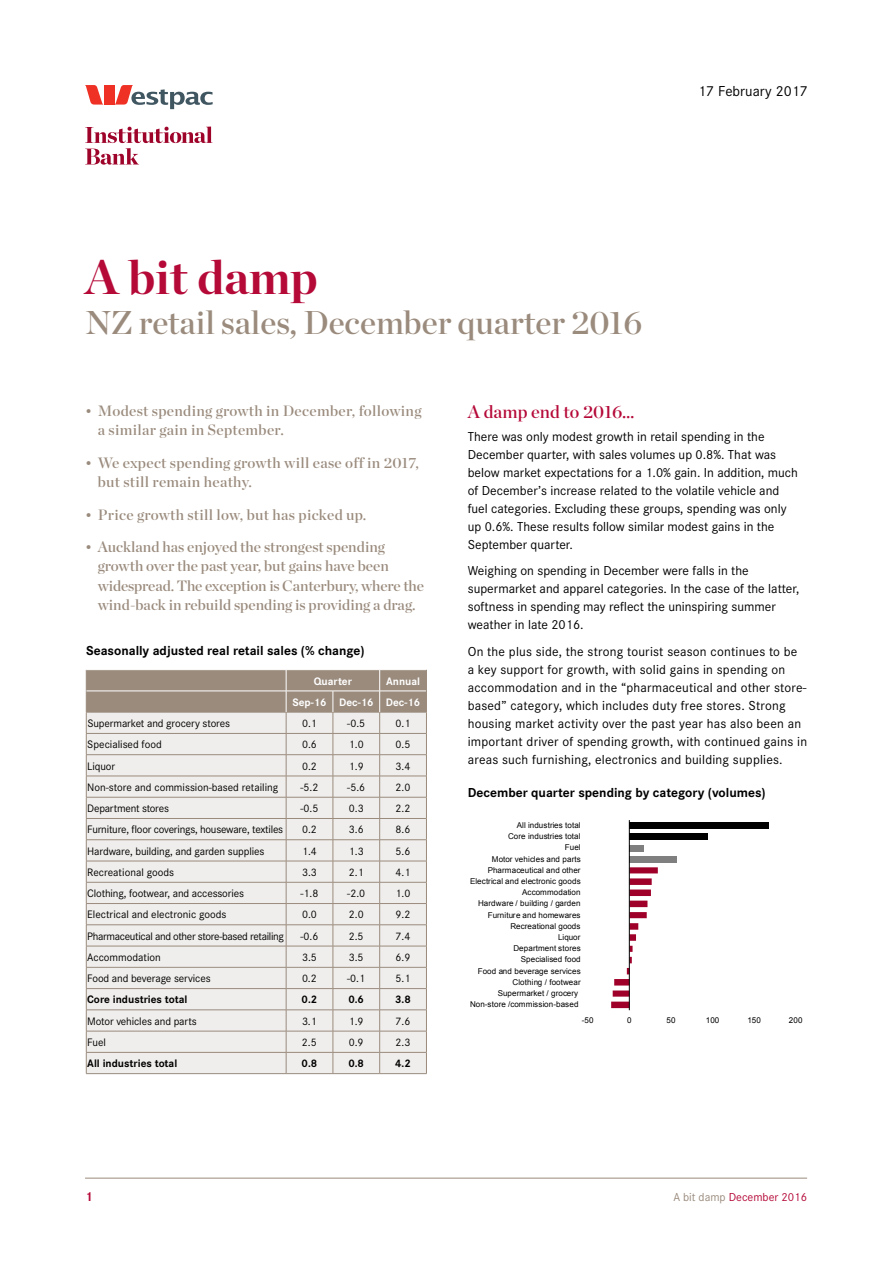
<style>
.page{position:relative;width:893px;height:1263px;background:#fff}
.page>*{position:absolute;margin:0;border:0;box-sizing:border-box;transform-origin:0 0}
.t1{font:700 48px "Chronicle Display";letter-spacing:-.005em;color:#b50938}
.t2{font:33px "Chronicle Display Semi";color:#9a8b7d}
.t3{font:18px "Chronicle Display Semi";color:#b50938}
.t4{font:15px/19.5px "Chronicle Display Semi";color:#9a8b7d}
.t5{font:15px/19.5px "Chronicle Display Semi";letter-spacing:.02em;color:#9a8b7d}
.t6{font:15px "Corporate S";color:#000}
.t7{font:13.5px/18px "Corporate S";color:#000}
.t8{font:700 13.5px "Corporate S";color:#000}
.t9{font:700 13.5px "Corporate S";color:#b50938}
.t10{font:12px "Corporate S";color:#b50938}
.t11{font:11.25px "Corporate S";letter-spacing:-.01em;color:#000}
.t12{font:700 11.25px "Corporate S";color:#000}
.t13{font:11.25px "Corporate S";letter-spacing:-.03em;color:#000}
.t14{font:700 11.25px/21.3px "Corporate S";color:#fff;text-align:right}
.t15{font:8.1px "Arial";letter-spacing:.015em;color:#000}
.s1{color:#9a8b7d}
</style>
<div class="page">
<svg style="left:85px;top:127px;width:128px;height:38px"></svg>
<svg style="left:85px;top:85px;width:18px;height:20px"></svg>
<div style="left:104px;top:85px;width:10px;height:20px;background:#ee3124"></div>
<svg style="left:115px;top:85px;width:98px;height:24px"></svg>
<hr style="left:85px;top:1178px;width:722px;height:1px;background:#9a8b7d">
<div style="left:629px;top:856px;width:48px;height:6px;background:#7f7f7f"></div>
<div style="left:629px;top:845px;width:15px;height:6px;background:#7f7f7f"></div>
<div style="left:629px;top:834px;width:78px;height:6px;background:#000"></div>
<div style="left:629px;top:822px;width:140px;height:7px;background:#000"></div>
<svg style="left:611px;top:867px;width:47px;height:141px"></svg>
<hr style="left:629px;top:820px;width:1px;height:190px;background:#000">
<hr style="left:86px;top:1073px;width:200px;height:1px;background:#9a8b7d">
<hr style="left:286px;top:1073px;width:47px;height:1px;background:#9a8b7d">
<hr style="left:333px;top:1073px;width:47px;height:1px;background:#9a8b7d">
<hr style="left:380px;top:1073px;width:47px;height:1px;background:#9a8b7d">
<svg style="left:86px;top:670px;width:341px;height:403px;background:#e2deda"></svg>
<p class="t6" style="left:698px;top:83px;width:111px">17 February 2017</p>
<h1 class="t1" style="left:85px;top:247px;width:234px">A bit damp</h1>
<h2 class="t2" style="left:85px;top:302px;width:559px">NZ retail sales, December quarter 2016</h2>
<p class="t5" style="left:98px;top:401px;width:325px;text-indent:-13px">• Modest spending growth in December, following a similar gain in September.</p>
<p class="t5" style="left:98px;top:453px;width:323px;text-indent:-13px">• We expect spending growth will ease off in 2017, but still remain heathy.</p>
<p class="t5" style="left:85px;top:504px;width:283px">• Price growth still low, but has picked up.</p>
<p class="t4" style="left:98px;top:537px;width:328px;text-indent:-13px">• Auckland has enjoyed the strongest spending growth over the past year, but gains have been widespread. The exception is Canterbury, where the wind-back in rebuild spending is providing a drag.</p>
<p class="t8" style="left:86px;top:643px;width:280px">Seasonally adjusted real retail sales (% change)</p>
<p class="t14" style="left:314px;top:670px;width:40px">Quarter</p>
<p class="t14" style="left:292px;top:670px;width:129px">Annual<br>Sep-16 Dec-16 Dec-16</p>
<p class="t11" style="left:87px;top:717px;width:144px">Supermarket and grocery stores</p>
<p class="t11" style="left:302px;top:717px;width:16px">0.1</p>
<p class="t11" style="left:347px;top:717px;width:19px">-0.5</p>
<p class="t11" style="left:396px;top:717px;width:16px">0.1</p>
<p class="t11" style="left:87px;top:738px;width:76px">Specialised food</p>
<p class="t11" style="left:302px;top:738px;width:16px">0.6</p>
<p class="t11" style="left:349px;top:738px;width:16px">1.0</p>
<p class="t11" style="left:396px;top:738px;width:16px">0.5</p>
<p class="t11" style="left:87px;top:759px;width:29px">Liquor</p>
<p class="t11" style="left:302px;top:759px;width:16px">0.2</p>
<p class="t11" style="left:349px;top:759px;width:16px">1.9</p>
<p class="t11" style="left:396px;top:759px;width:16px">3.4</p>
<p class="t11" style="left:87px;top:781px;width:193px">Non-store and commission-based retailing</p>
<p class="t11" style="left:300px;top:781px;width:19px">-5.2</p>
<p class="t11" style="left:347px;top:781px;width:19px">-5.6</p>
<p class="t11" style="left:396px;top:781px;width:16px">2.0</p>
<p class="t11" style="left:87px;top:802px;width:83px">Department stores</p>
<p class="t11" style="left:300px;top:802px;width:19px">-0.5</p>
<p class="t11" style="left:349px;top:802px;width:16px">0.3</p>
<p class="t11" style="left:396px;top:802px;width:16px">2.2</p>
<p class="t11" style="left:87px;top:823px;width:197px">Furniture, floor coverings, houseware, textiles</p>
<p class="t11" style="left:302px;top:823px;width:16px">0.2</p>
<p class="t11" style="left:349px;top:823px;width:16px">3.6</p>
<p class="t11" style="left:396px;top:823px;width:16px">8.6</p>
<p class="t11" style="left:87px;top:844px;width:179px">Hardware, building, and garden supplies</p>
<p class="t11" style="left:302px;top:844px;width:16px">1.4</p>
<p class="t11" style="left:349px;top:844px;width:16px">1.3</p>
<p class="t11" style="left:396px;top:844px;width:16px">5.6</p>
<p class="t11" style="left:87px;top:866px;width:88px">Recreational goods</p>
<p class="t11" style="left:302px;top:866px;width:16px">3.3</p>
<p class="t11" style="left:349px;top:866px;width:16px">2.1</p>
<p class="t11" style="left:396px;top:866px;width:16px">4.1</p>
<p class="t11" style="left:87px;top:887px;width:158px">Clothing, footwear, and accessories</p>
<p class="t11" style="left:300px;top:887px;width:19px">-1.8</p>
<p class="t11" style="left:347px;top:887px;width:19px">-2.0</p>
<p class="t11" style="left:396px;top:887px;width:16px">1.0</p>
<p class="t11" style="left:87px;top:908px;width:141px">Electrical and electronic goods</p>
<p class="t11" style="left:302px;top:908px;width:16px">0.0</p>
<p class="t11" style="left:349px;top:908px;width:16px">2.0</p>
<p class="t11" style="left:396px;top:908px;width:16px">9.2</p>
<p class="t13" style="left:87px;top:929px;width:198px">Pharmaceutical and other store-based retailing</p>
<p class="t11" style="left:300px;top:929px;width:19px">-0.6</p>
<p class="t11" style="left:349px;top:929px;width:16px">2.5</p>
<p class="t11" style="left:396px;top:929px;width:16px">7.4</p>
<p class="t11" style="left:87px;top:951px;width:75px">Accommodation</p>
<p class="t11" style="left:302px;top:951px;width:16px">3.5</p>
<p class="t11" style="left:349px;top:951px;width:16px">3.5</p>
<p class="t11" style="left:396px;top:951px;width:16px">6.9</p>
<p class="t11" style="left:87px;top:972px;width:125px">Food and beverage services</p>
<p class="t11" style="left:302px;top:972px;width:16px">0.2</p>
<p class="t11" style="left:347px;top:972px;width:19px">-0.1</p>
<p class="t11" style="left:396px;top:972px;width:16px">5.1</p>
<p class="t12" style="left:87px;top:993px;width:102px">Core industries total</p>
<p class="t12" style="left:302px;top:993px;width:17px">0.2</p>
<p class="t12" style="left:348px;top:993px;width:17px">0.6</p>
<p class="t12" style="left:395px;top:993px;width:17px">3.8</p>
<p class="t11" style="left:87px;top:1014px;width:111px">Motor vehicles and parts</p>
<p class="t11" style="left:302px;top:1014px;width:16px">3.1</p>
<p class="t11" style="left:349px;top:1014px;width:16px">1.9</p>
<p class="t11" style="left:396px;top:1014px;width:16px">7.6</p>
<p class="t11" style="left:87px;top:1036px;width:20px">Fuel</p>
<p class="t11" style="left:302px;top:1036px;width:16px">2.5</p>
<p class="t11" style="left:349px;top:1036px;width:16px">0.9</p>
<p class="t11" style="left:395px;top:1036px;width:16px">2.3</p>
<p class="t12" style="left:87px;top:1057px;width:92px">All industries total</p>
<p class="t12" style="left:302px;top:1057px;width:17px">0.8</p>
<p class="t12" style="left:348px;top:1057px;width:17px">0.8</p>
<p class="t12" style="left:395px;top:1057px;width:17px">4.2</p>
<h3 class="t3" style="left:468px;top:401px;width:168px">A damp end to 2016…</h3>
<p class="t7" style="left:468px;top:427px;width:332px">There was only modest growth in retail spending in the December quarter, with sales volumes up 0.8%. That was below market expectations for a 1.0% gain. In addition, much of December’s increase related to the volatile vehicle and fuel categories. Excluding these groups, spending was only up 0.6%. These results follow similar modest gains in the September quarter.</p>
<p class="t7" style="left:468px;top:562px;width:333px">Weighing on spending in December were falls in the supermarket and apparel categories. In the case of the latter, softness in spending may reflect the uninspiring summer weather in late 2016.</p>
<p class="t7" style="left:468px;top:642px;width:341px">On the plus side, the strong tourist season continues to be a key support for growth, with solid gains in spending on accommodation and in the “pharmaceutical and other store&shy;based” category, which includes duty free stores. Strong housing market activity over the past year has also been an important driver of spending growth, with continued gains in areas such furnishing, electronics and building supplies.</p>
<p class="t8" style="left:468px;top:785px;width:299px">December quarter spending by category (volumes)</p>
<p class="t15" style="left:517px;top:820px;width:65px">All industries total</p>
<p class="t15" style="left:508px;top:831px;width:74px">Core industries total</p>
<p class="t15" style="left:565px;top:842px;width:17px">Fuel</p>
<p class="t15" style="left:492px;top:853px;width:90px">Motor vehicles and parts</p>
<p class="t15" style="left:488px;top:865px;width:94px">Pharmaceutical and other</p>
<p class="t15" style="left:470px;top:876px;width:112px">Electrical and electronic goods</p>
<p class="t15" style="left:522px;top:887px;width:60px">Accommodation</p>
<p class="t15" style="left:478px;top:898px;width:104px">Hardware / building / garden</p>
<p class="t15" style="left:488px;top:909px;width:94px">Furniture and homewares</p>
<p class="t15" style="left:510px;top:921px;width:72px">Recreational goods</p>
<p class="t15" style="left:558px;top:932px;width:24px">Liquor</p>
<p class="t15" style="left:514px;top:943px;width:69px">Department stores</p>
<p class="t15" style="left:521px;top:954px;width:61px">Specialised food</p>
<p class="t15" style="left:478px;top:965px;width:105px">Food and beverage services</p>
<p class="t15" style="left:513px;top:977px;width:70px">Clothing / footwear</p>
<p class="t15" style="left:498px;top:988px;width:82px">Supermarket / grocery</p>
<p class="t15" style="left:470px;top:999px;width:110px">Non-store /commission-based</p>
<p class="t15" style="left:582px;top:1014px;width:13px">-50</p>
<p class="t15" style="left:627px;top:1014px;width:6px">0</p>
<p class="t15" style="left:666px;top:1014px;width:11px">50</p>
<p class="t15" style="left:706px;top:1014px;width:15px">100</p>
<p class="t15" style="left:747px;top:1014px;width:15px">150</p>
<p class="t15" style="left:789px;top:1014px;width:15px">200</p>
<p class="t9" style="left:85px;top:1188px;width:9px">1</p>
<p class="t10" style="left:673px;top:1190px;width:135px"><span class="s1">A bit damp</span> December 2016</p>
</div>
